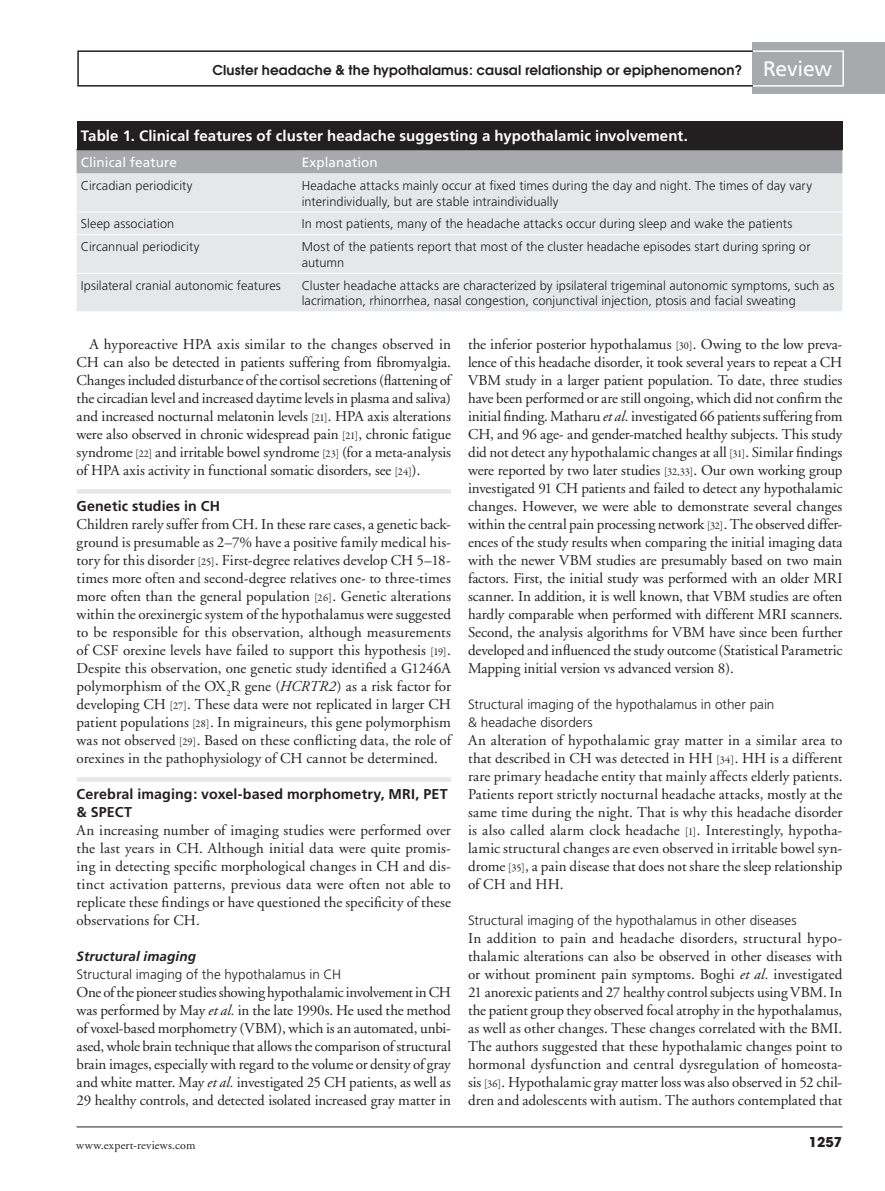
<style>
.page{position:relative;width:885px;height:1191px;background:#fff}
.page>*{position:absolute;margin:0;border:0;box-sizing:border-box;transform-origin:0 0}
.t1{font:15px/18px "Adobe Garamond";letter-spacing:-.005em;color:#231f20;text-align:justify}
.t2{font:700 15px "Frutiger";letter-spacing:.005em;color:#fff}
.t3{font:700 14.25px/18px "Frutiger";letter-spacing:.01em;color:#231f20}
.t4{font:300 13.5px/18px "Frutiger";color:#231f20}
.t5{font:600 13.5px "Avant Garde";letter-spacing:.015em;color:#231f20}
.t6{font:13.5px "Frutiger";letter-spacing:.005em;color:#fff}
.t7{font:italic 700 13.5px "Frutiger";letter-spacing:.005em;color:#231f20}
.t8{font:700 13.5px "Avant Garde";color:#231f20}
.t9{font:300 12.75px/15.8px "Frutiger";letter-spacing:.005em;color:#231f20}
.t10{font:12px "Adobe Garamond";letter-spacing:.025em;color:#231f20}
.s1{font-family:"Frutiger";font-weight:400;font-size:21px;color:#fff}
.s2{font-family:"Garamond Premr Pro";font-size:10.5px}
.s3{font-style:italic}
</style>
<div class="page">
<hr style="left:77px;top:1126px;width:765px;height:1px;background:#231f20">
<div style="left:752px;top:43px;width:132px;height:51px;background:#a8a9ad"></div>
<div style="left:751px;top:50px;width:92px;height:37px;border:2px solid #fff"></div>
<div style="left:77px;top:50px;width:676px;height:37px;border:2px solid #231f20"></div>
<div style="left:77px;top:489px;width:374px;height:5px;background:#e6e7e9"></div>
<div style="left:77px;top:777px;width:374px;height:5px;background:#e6e7e9"></div>
<div style="left:77px;top:121px;width:765px;height:28px;background:#231f20"></div>
<div style="left:77px;top:150px;width:765px;height:23px;background:#a8a9ad"></div>
<div style="left:77px;top:173px;width:765px;height:138px;background:#e6e7e9"></div>
<hr style="left:77px;top:149px;width:220px;height:1px;background:#231f20">
<hr style="left:297px;top:149px;width:545px;height:1px;background:#231f20">
<hr style="left:77px;top:212px;width:220px;height:1px;background:#fff">
<hr style="left:297px;top:212px;width:545px;height:1px;background:#fff">
<hr style="left:77px;top:234px;width:220px;height:1px;background:#fff">
<hr style="left:297px;top:234px;width:545px;height:1px;background:#fff">
<hr style="left:77px;top:273px;width:220px;height:1px;background:#fff">
<hr style="left:297px;top:273px;width:545px;height:1px;background:#fff">
<p class="t5" style="left:212px;top:62px;width:621px">Cluster headache &amp; the hypothalamus: causal relationship or epiphenomenon? <span class="s1">Review</span></p>
<p class="t2" style="left:81px;top:127px;width:608px">Table 1. Clinical features of cluster headache suggesting a hypothalamic involvement.</p>
<p class="t6" style="left:81px;top:154px;width:97px">Clinical feature</p>
<p class="t6" style="left:302px;top:154px;width:78px">Explanation</p>
<p class="t9" style="left:81px;top:178px;width:113px">Circadian periodicity</p>
<p class="t9" style="left:302px;top:178px;width:511px">Headache attacks mainly occur at fixed times during the day and night. The times of day vary interindividually, but are stable intraindividually</p>
<p class="t9" style="left:81px;top:216px;width:95px">Sleep association</p>
<p class="t9" style="left:302px;top:216px;width:492px">In most patients, many of the headache attacks occur during sleep and wake the patients</p>
<p class="t9" style="left:81px;top:239px;width:120px">Circannual periodicity</p>
<p class="t9" style="left:302px;top:239px;width:510px">Most of the patients report that most of the cluster headache episodes start during spring or autumn</p>
<p class="t9" style="left:81px;top:277px;width:201px">Ipsilateral cranial autonomic features</p>
<p class="t9" style="left:302px;top:277px;width:534px">Cluster headache attacks are characterized by ipsilateral trigeminal autonomic symptoms, such as lacrimation, rhinorrhea, nasal congestion, conjunctival injection, ptosis and facial sweating</p>
<p class="t1" style="left:77px;top:335px;width:376px;text-indent:13px">A hyporeactive HPA axis similar to the changes observed in CH can also be detected in patients suffering from fibromyalgia.<br>Changes included disturbance of the cortisol secretions (flattening of the circadian level and increased daytime levels in plasma and saliva) and increased nocturnal melatonin levels <span class="s2">[21]</span>. HPA axis alterations were also observed in chronic widespread pain <span class="s2">[21]</span>, chronic fatigue syndrome <span class="s2">[22]</span> and irritable bowel syndrome <span class="s2">[23]</span> (for a meta-analysis of HPA axis activity in functional somatic disorders, see <span class="s2">[24]</span>).</p>
<p class="t3" style="left:77px;top:497px;width:145px">Genetic studies in CH</p>
<p class="t1" style="left:77px;top:515px;width:376px">Children rarely suffer from CH. In these rare cases, a genetic back&shy;ground is presumable as 2–7% have a positive family medical his&shy;tory for this disorder <span class="s2">[25]</span>. First-degree relatives develop CH 5–18- times more often and second-degree relatives one- to three-times more often than the general population <span class="s2">[26]</span>. Genetic alterations within the orexinergic system of the hypothalamus were suggested to be responsible for this observation, although measurements of CSF orexine levels have failed to support this hypothesis <span class="s2">[19]</span>.<br>Despite this observation, one genetic study identified a G1246A polymorphism of the OX<sub>2</sub>R gene (<span class="s3">HCRTR2</span>) as a risk factor for developing CH <span class="s2">[27]</span>. These data were not replicated in larger CH patient populations <span class="s2">[28]</span>. In migraineurs, this gene polymorphism was not observed <span class="s2">[29]</span>. Based on these conflicting data, the role of orexines in the pathophysiology of CH cannot be determined.</p>
<p class="t3" style="left:77px;top:785px;width:372px">Cerebral imaging: voxel-based morphometry, MRI, PET &amp; SPECT</p>
<p class="t1" style="left:77px;top:821px;width:376px">An increasing number of imaging studies were performed over the last years in CH. Although initial data were quite promis&shy;ing in detecting specific morphological changes in CH and dis&shy;tinct activation patterns, previous data were often not able to replicate these findings or have questioned the specificity of these observations for CH.</p>
<p class="t7" style="left:77px;top:948px;width:121px">Structural imaging</p>
<p class="t4" style="left:77px;top:965px;width:266px">Structural imaging of the hypothalamus in CH</p>
<p class="t1" style="left:77px;top:983px;width:376px">One of the pioneer studies showing hypothalamic involvement in CH was performed by May <span class="s3">et al.</span> in the late 1990s. He used the method of voxel-based morphometry (VBM), which is an automated, unbi&shy;ased, whole brain technique that allows the comparison of structural brain images, especially with regard to the volume or density of gray and white matter. May <span class="s3">et al.</span> investigated 25 CH patients, as well as 29 healthy controls, and detected isolated increased gray matter in</p>
<p class="t1" style="left:468px;top:335px;width:376px">the inferior posterior hypothalamus <span class="s2">[30]</span>. Owing to the low preva&shy;lence of this headache disorder, it took several years to repeat a CH VBM study in a larger patient population. To date, three studies have been performed or are still ongoing, which did not confirm the initial finding. Matharu <span class="s3">et al.</span> investigated 66 patients suffering from CH, and 96 age- and gender-matched healthy subjects. This study did not detect any hypothalamic changes at all <span class="s2">[31]</span>. Similar findings were reported by two later studies <span class="s2">[32,33]</span>. Our own working group investigated 91 CH patients and failed to detect any hypothalamic changes. However, we were able to demonstrate several changes within the central pain processing network <span class="s2">[32]</span>. The observed differ&shy;ences of the study results when comparing the initial imaging data with the newer VBM studies are presumably based on two main factors. First, the initial study was performed with an older MRI scanner. In addition, it is well known, that VBM studies are often hardly comparable when performed with different MRI scanners.<br>Second, the analysis algorithms for VBM have since been further developed and influenced the study outcome (Statistical Parametric Mapping initial version vs advanced version 8).</p>
<p class="t4" style="left:468px;top:695px;width:308px">Structural imaging of the hypothalamus in other pain &amp; headache disorders</p>
<p class="t1" style="left:468px;top:731px;width:376px">An alteration of hypothalamic gray matter in a similar area to that described in CH was detected in HH <span class="s2">[34]</span>. HH is a different rare primary headache entity that mainly affects elderly patients.<br>Patients report strictly nocturnal headache attacks, mostly at the same time during the night. That is why this headache disorder is also called alarm clock headache <span class="s2">[1]</span>. Interestingly, hypotha&shy;lamic structural changes are even observed in irritable bowel syn&shy;drome <span class="s2">[35]</span>, a pain disease that does not share the sleep relationship of CH and HH.</p>
<p class="t4" style="left:468px;top:911px;width:330px">Structural imaging of the hypothalamus in other diseases</p>
<p class="t1" style="left:468px;top:929px;width:376px">In addition to pain and headache disorders, structural hypo&shy;thalamic alterations can also be observed in other diseases with or without prominent pain symptoms. Boghi <span class="s3">et al.</span> investigated 21 anorexic patients and 27 healthy control subjects using VBM. In the patient group they observed focal atrophy in the hypothalamus, as well as other changes. These changes correlated with the BMI.<br>The authors suggested that these hypothalamic changes point to hormonal dysfunction and central dysregulation of homeosta&shy;sis <span class="s2">[36]</span>. Hypothalamic gray matter loss was also observed in 52 chil&shy;dren and adolescents with autism. The authors contemplated that</p>
<p class="t10" style="left:76px;top:1138px;width:121px">www.expert-reviews.com</p>
<p class="t8" style="left:808px;top:1133px;width:35px">1257</p>
</div>
